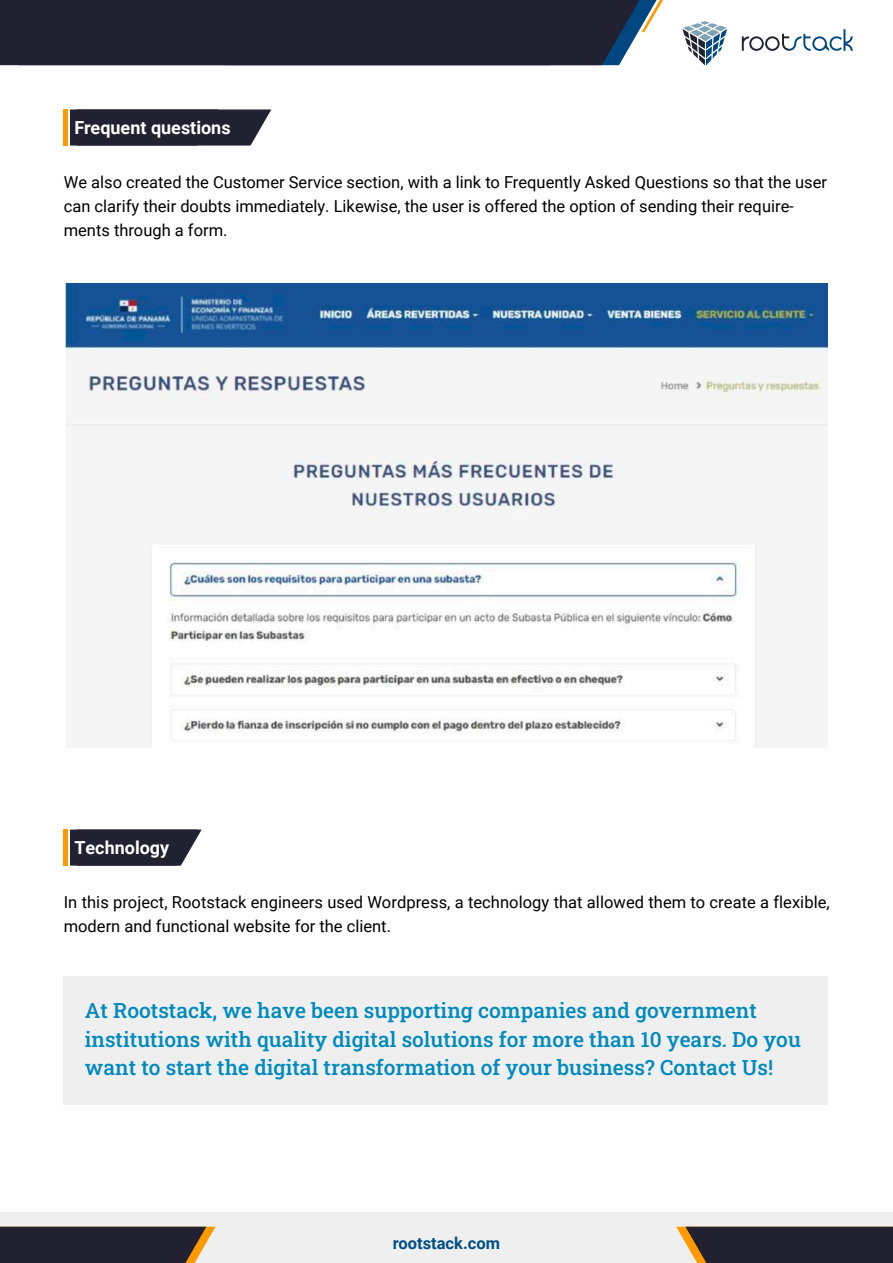
<style>
.page{position:relative;width:893px;height:1263px;background:#fff}
.page>*{position:absolute;margin:0;border:0;box-sizing:border-box;transform-origin:0 0}
.t1{font:21px/28.5px "Roboto Slab";color:#008abd}
.t2{font:700 18px "Roboto";color:#fff}
.t3{font:16.5px/24px "Roboto";color:#000}
.t4{font:700 16.5px "Roboto";color:#004f85}
</style>
<div class="page">
<div style="left:63px;top:976px;width:765px;height:128px;background:#efefef"></div>
<div style="left:0;top:1212px;width:893px;height:51px;background:#efefef"></div>
<svg style="left:0;top:1226px;width:216px;height:37px;background:#38333a"></svg>
<svg style="left:676px;top:1226px;width:217px;height:37px;background:#38333a"></svg>
<svg style="left:682px;top:21px;width:45px;height:44px"></svg>
<svg style="left:742px;top:29px;width:111px;height:22px"></svg>
<div style="left:0;top:0;width:663px;height:65px;background:#212131"></div>
<svg style="left:70px;top:109px;width:201px;height:37px;background:#2f2f3e"></svg>
<hr style="left:64px;top:109px;width:4px;height:37px;background:#f90">
<img style="left:66px;top:283px;width:761px;height:465px">
<svg style="left:70px;top:829px;width:132px;height:37px;background:#353544"></svg>
<hr style="left:64px;top:829px;width:4px;height:37px;background:#f90">
<p class="t2" style="left:74px;top:115px;width:158px">Frequent questions</p>
<p class="t3" style="left:64px;top:169px;width:765px">We also created the Customer Service section, with a link to Frequently Asked Questions so that the user can clarify their doubts immediately. Likewise, the user is offered the option of sending their require&shy;ments through a form.</p>
<p class="t2" style="left:74px;top:835px;width:96px">Technology</p>
<p class="t3" style="left:64px;top:889px;width:767px">In this project, Rootstack engineers used Wordpress, a technology that allowed them to create a flexible, modern and functional website for the client.</p>
<p class="t1" style="left:85px;top:996px;width:718px">At Rootstack, we have been supporting companies and government institutions with quality digital solutions for more than 10 years. Do you want to start the digital transformation of your business? Contact Us!</p>
<p class="t4" style="left:393px;top:1231px;width:109px">rootstack.com</p>
</div>
